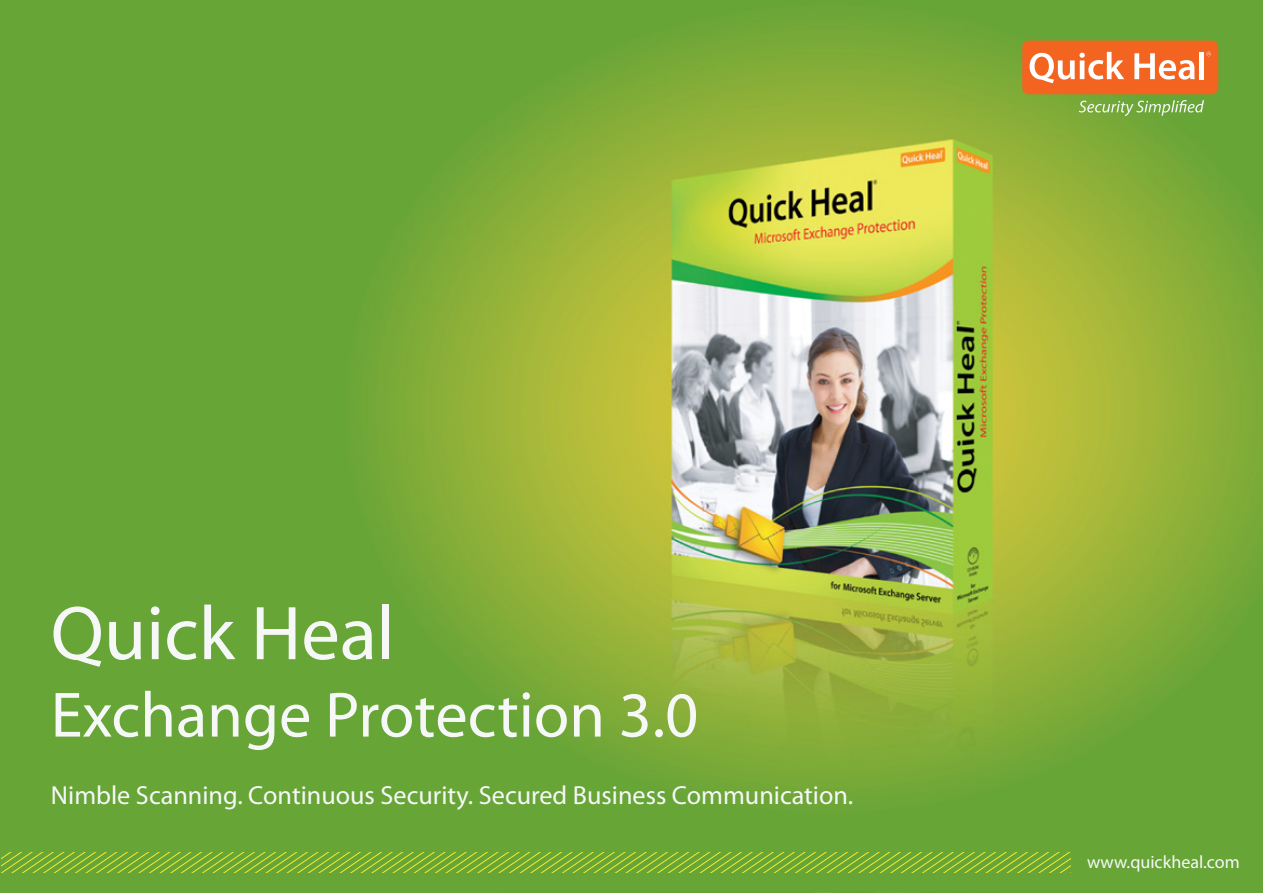
<style>
.page{position:relative;width:1263px;height:893px;background:#fff}
.page>*{position:absolute;margin:0;border:0;box-sizing:border-box;transform-origin:0 0}
.t1{font:76.95px "Myriad";color:#f6f8f8}
.t2{font:64.5px "Myriad";color:#f6f8f8}
.t3{font:300 26.25px "Myriad Pro";color:#f6f8f8}
.t4{font:18px "Myriad Pro";color:#f6f8f8}
</style>
<div class="page">
<img style="left:0;top:0;width:1263px;height:893px">
<div style="left:1022px;top:41px;width:196px;height:53px;background:#f36421;border-radius:6px"></div>
<svg style="left:1029px;top:52px;width:95px;height:31px"></svg>
<svg style="left:1134px;top:53px;width:61px;height:27px"></svg>
<div style="left:1199px;top:52px;width:5px;height:27px;background:#fff"></div>
<svg style="left:1206px;top:52px;width:5px;height:4px"></svg>
<svg style="left:1079px;top:100px;width:125px;height:16px;background:#8ab760"></svg>
<svg style="left:2px;top:852px;width:1069px;height:20px;background:#7eb034"></svg>
<h1 class="t1" style="left:51px;top:595px;width:346px">Quick Heal</h1>
<h2 class="t2" style="left:51px;top:683px;width:649px">Exchange Protection 3.0</h2>
<p class="t3" style="left:51px;top:779px;width:804px">Nimble Scanning. Continuous Security. Secured Business Communication.</p>
<p class="t4" style="left:1087px;top:850px;width:154px">www.quickheal.com</p>
</div>
